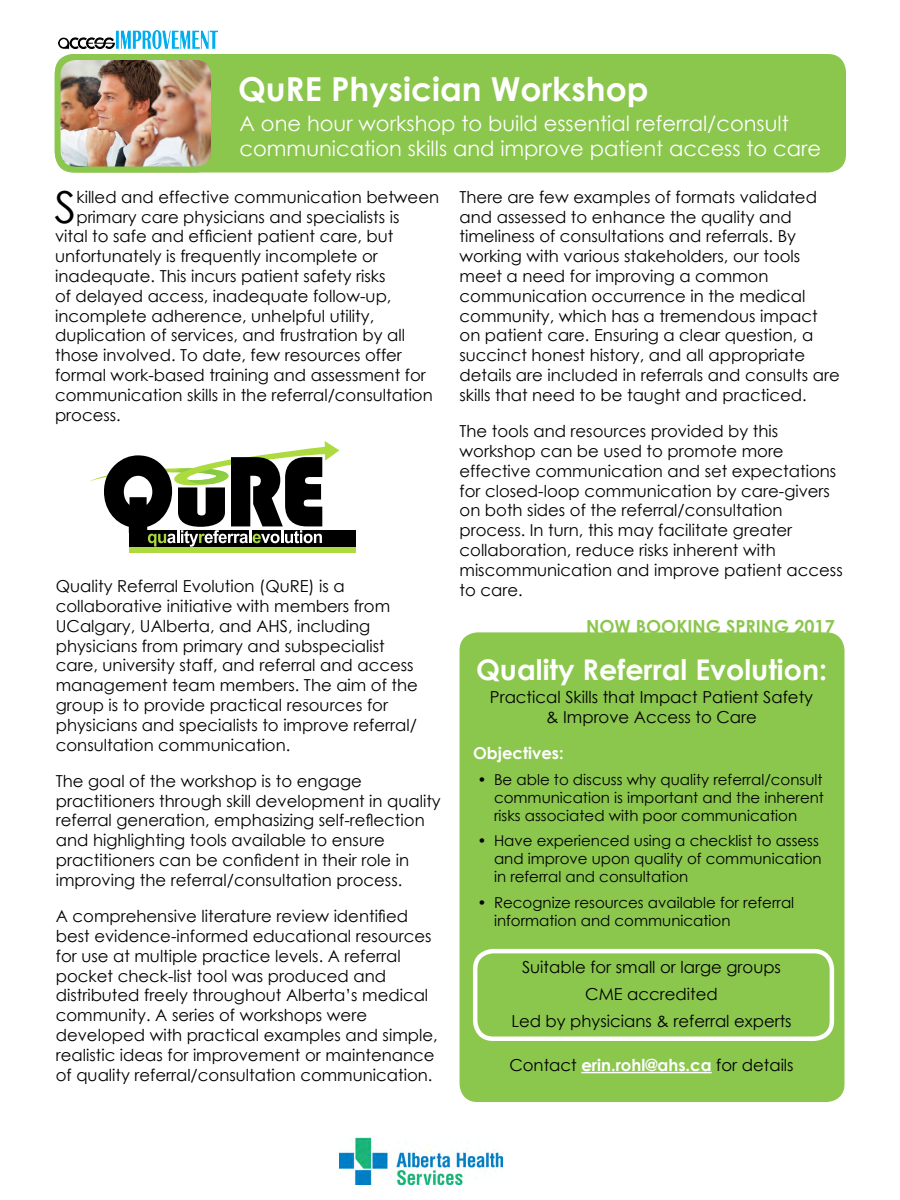
<style>
.page{position:relative;width:900px;height:1200px;background:#fff}
.page>*{position:absolute;margin:0;border:0;box-sizing:border-box;transform-origin:0 0}
.t1{font:44.1px "Century Gothic";color:#000}
.t2{font:700 33px "Century Gothic";color:#fff}
.t3{font:700 28.5px "Century Gothic";color:#fff}
.t4{font:21px/25.2px "Century Gothic";color:#fff}
.t5{font:700 18px "Century Gothic";color:#8bc64d}
.t6{font:16.5px/19.8px "Century Gothic";color:#000}
.t7{font:700 16.5px "Century Gothic";color:#fff}
.t8{font:15px/18px "Century Gothic";color:#000}
.s1{font-weight:700;color:#fff}
</style>
<div class="page">
<div style="left:55px;top:54px;width:791px;height:118px;background:#8bc64d;border-radius:18px"></div>
<img style="left:58px;top:57px;width:152px;height:113px">
<div style="left:55px;top:54px;width:162px;height:118px;border:6px solid #8bc64d;border-radius:18px"></div>
<img style="left:58px;top:30px;width:159px;height:19px">
<img style="left:340px;top:1137px;width:162px;height:48px">
<div style="left:460px;top:632px;width:385px;height:470px;background:#8bc64d;border-radius:18px"></div>
<hr style="left:581px;top:1072px;width:131px;height:1px;background:#fff">
<div style="left:473px;top:949px;width:361px;height:92px;border:4px solid #fff;border-radius:18px"></div>
<div style="left:129px;top:546px;width:227px;height:7px;background:#acda3f"></div>
<div style="left:129px;top:530px;width:227px;height:16px;background:#000"></div>
<svg style="left:89px;top:441px;width:250px;height:106px"></svg>
<h2 class="t2" style="left:238px;top:63px;width:412px">QuRE Physician Workshop</h2>
<p class="t4" style="left:240px;top:111px;width:583px">A one hour workshop to build essential referral/consult communication skills and improve patient access to care</p>
<h1 class="t1" style="left:54px;top:176px;width:23px">S</h1>
<p class="t6" style="left:76px;top:187px;width:364px">killed and effective communication between</p>
<p class="t6" style="left:76px;top:207px;width:325px">primary care physicians and specialists is</p>
<p class="t6" style="left:55px;top:226px;width:340px">vital to safe and efficient patient care, but</p>
<p class="t6" style="left:55px;top:246px;width:324px">unfortunately is frequently incomplete or</p>
<p class="t6" style="left:55px;top:266px;width:332px">inadequate. This incurs patient safety risks</p>
<p class="t6" style="left:55px;top:286px;width:338px">of delayed access, inadequate follow-up,</p>
<p class="t6" style="left:55px;top:306px;width:321px">incomplete adherence, unhelpful utility,</p>
<p class="t6" style="left:55px;top:325px;width:351px">duplication of services, and frustration by all</p>
<p class="t6" style="left:55px;top:345px;width:348px">those involved. To date, few resources offer</p>
<p class="t6" style="left:55px;top:365px;width:372px">formal work-based training and assessment for</p>
<p class="t6" style="left:55px;top:385px;width:379px">communication skills in the referral/consultation</p>
<p class="t6" style="left:55px;top:405px;width:67px">process.</p>
<p class="t6" style="left:56px;top:576px;width:364px">Quality Referral Evolution (QuRE) is a collaborative initiative with members from UCalgary, UAlberta, and AHS, including physicians from primary and subspecialist care, university staff, and referral and access management team members. The aim of the group is to provide practical resources for physicians and specialists to improve referral/ consultation communication.</p>
<p class="t6" style="left:56px;top:771px;width:386px">The goal of the workshop is to engage practitioners through skill development in quality referral generation, emphasizing self-reflection and highlighting tools available to ensure practitioners can be confident in their role in improving the referral/consultation process.</p>
<p class="t6" style="left:56px;top:906px;width:383px">A comprehensive literature review identified best evidence-informed educational resources for use at multiple practice levels. A referral pocket check-list tool was produced and distributed freely throughout Alberta’s medical community. A series of workshops were developed with practical examples and simple, realistic ideas for improvement or maintenance of quality referral/consultation communication.</p>
<p class="t6" style="left:460px;top:187px;width:382px">There are few examples of formats validated and assessed to enhance the quality and timeliness of consultations and referrals. By working with various stakeholders, our tools meet a need for improving a common communication occurrence in the medical community, which has a tremendous impact on patient care. Ensuring a clear question, a succinct honest history, and all appropriate details are included in referrals and consults are skills that need to be taught and practiced.</p>
<p class="t6" style="left:460px;top:421px;width:385px">The tools and resources provided by this workshop can be used to promote more effective communication and set expectations for closed-loop communication by care-givers on both sides of the referral/consultation process. In turn, this may facilitate greater collaboration, reduce risks inherent with miscommunication and improve patient access to care.</p>
<p class="t5" style="left:586px;top:613px;width:250px">NOW BOOKING SPRING 2017</p>
<h3 class="t3" style="left:476px;top:648px;width:353px">Quality Referral Evolution:</h3>
<p class="t6" style="left:490px;top:687px;width:325px;text-align:center">Practical Skills that Impact Patient Safety &amp; Improve Access to Care</p>
<p class="t7" style="left:473px;top:741px;width:92px">Objectives:</p>
<p class="t8" style="left:494px;top:770px;width:331px;text-align:justify;text-indent:-16px">• Be able to discuss why quality referral/consult communication is important and the inherent risks associated with poor communication</p>
<p class="t8" style="left:494px;top:832px;width:329px;text-indent:-16px">• Have experienced using a checklist to assess and improve upon quality of communication in referral and consultation</p>
<p class="t8" style="left:494px;top:893px;width:302px;text-indent:-16px">• Recognize resources available for referral information and communication</p>
<p class="t6" style="left:511px;top:953px;width:282px;line-height:27.3px;text-align:center">Suitable for small or large groups<br>CME accredited<br>Led by physicians &amp; referral experts</p>
<p class="t6" style="left:509px;top:1055px;width:286px">Contact <span class="s1">erin.rohl@ahs.ca</span> for details</p>
</div>
